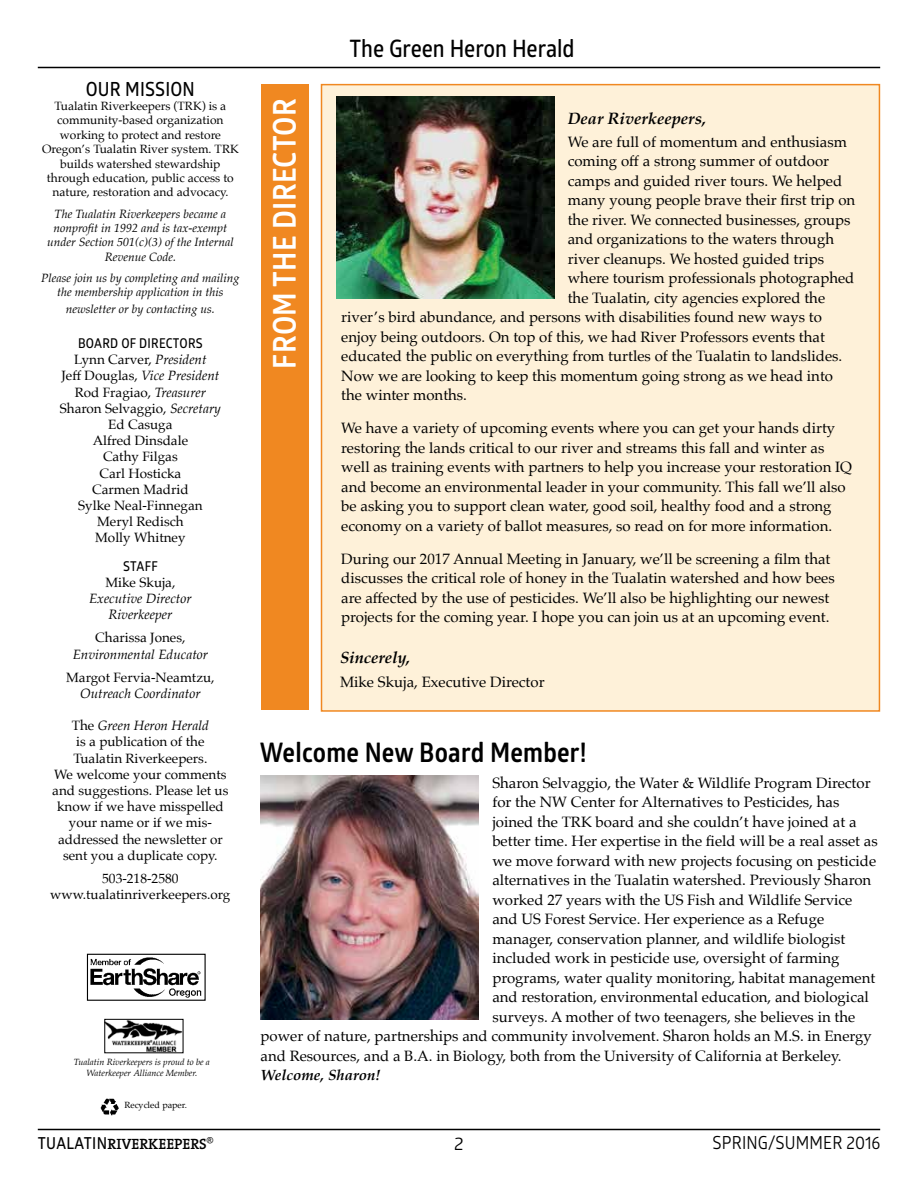
<style>
.page{position:relative;width:918px;height:1188px;background:#fff}
.page>*{position:absolute;margin:0;border:0;box-sizing:border-box;transform-origin:0 0}
.t1{font:700 31.5px "Glober";letter-spacing:.01em;color:#fff;scale:.9 1}
.t2{font:700 27px "Glober";letter-spacing:.01em;color:#000;scale:.9 1}
.t3{font:600 24px "Glober";color:#000;scale:.9 1}
.t4{font:600 19.5px "Glober";letter-spacing:.01em;color:#000;scale:.9 1}
.t5{font:18px "Glober";letter-spacing:.01em;color:#000;scale:.9 1}
.t6{font:18px "Glober";letter-spacing:.01em;color:#000}
.t7{font:italic 700 16.5px "Palatino";color:#000}
.t8{font:15px/19.5px "Palatino";color:#000}
.t9{font:600 15px "The Serif";letter-spacing:-.005em;color:#000}
.t10{font:italic 700 15px "Palatino";color:#000}
.t11{font:13.5px/16.2px "Palatino";color:#000;text-align:center}
.t12{font:italic 13.5px/16.2px "Palatino";color:#000;text-align:center}
.t13{font:600 13.5px "Glober";letter-spacing:.02em;color:#000;scale:.9 1}
.t14{font:12px/14.4px "Palatino";color:#000;text-align:center}
.t15{font:italic 12px/14.4px "Palatino";color:#000;text-align:center}
.t16{font:italic 9px/10.8px "Palatino";color:#000;text-align:center}
.t17{font:9px "Palatino";color:#000}
.s1{font-style:italic}
.s2{font-family:"Glober";font-size:16.5px}
</style>
<div class="page">
<img style="left:101px;top:1099px;width:18px;height:17px">
<img style="left:107px;top:1021px;width:74px;height:30px">
<div style="left:105px;top:1019px;width:78px;height:34px;border:1px solid #000"></div>
<img style="left:90px;top:957px;width:112px;height:41px">
<div style="left:87px;top:954px;width:119px;height:47px;border:1px solid #000"></div>
<div style="left:261px;top:84px;width:48px;height:626px;background:#f08821"></div>
<hr style="left:38px;top:67px;width:842px;height:1px;background:#000">
<hr style="left:38px;top:1129px;width:842px;height:1px;background:#000">
<div style="left:321px;top:84px;width:559px;height:628px;background:#fef1d9;border:2px solid #f08821"></div>
<img style="left:336px;top:97px;width:218px;height:202px">
<img style="left:261px;top:776px;width:218px;height:243px">
<h3 class="t4" style="left:86px;top:75px;width:119px">OUR MISSION</h3>
<p class="t14" style="left:42px;top:99px;width:198px">Tualatin Riverkeepers (TRK) is a community-based organization working to protect and restore Oregon’s Tualatin River system. TRK builds watershed stewardship through education, public access to nature, restoration and advocacy.</p>
<p class="t15" style="left:47px;top:206px;width:188px">The Tualatin Riverkeepers became a nonprofit in 1992 and is tax-exempt under Section 501(c)(3) of the Internal<br>Revenue Code.</p>
<p class="t15" style="left:41px;top:270px;width:200px">Please join us by completing and mailing the membership application in this</p>
<p class="t15" style="left:66px;top:302px;width:150px">newsletter or by contacting us.</p>
<p class="t13" style="left:78px;top:334px;width:140px">Board of Directors</p>
<p class="t11" style="left:60px;top:351px;width:163px">Lynn Carver, <span class="s1">President<br></span>Jeff Douglas, <span class="s1">Vice President<br></span>Rod Fragiao, <span class="s1">Treasurer<br></span>Sharon Selvaggio, <span class="s1">Secretary<br></span>Ed Casuga<br>Alfred Dinsdale<br>Cathy Filgas<br>Carl Hosticka<br>Carmen Madrid<br>Sylke Neal-Finnegan<br>Meryl Redisch<br>Molly Whitney</p>
<p class="t13" style="left:123px;top:557px;width:40px">Staff</p>
<p class="t11" style="left:105px;top:574px;width:72px">Mike Skuja,</p>
<p class="t12" style="left:89px;top:590px;width:104px">Executive Director<br>Riverkeeper</p>
<p class="t11" style="left:95px;top:630px;width:92px">Charissa Jones,</p>
<p class="t12" style="left:73px;top:646px;width:137px">Environmental Educator</p>
<p class="t11" style="left:66px;top:669px;width:150px">Margot Fervia-Neamtzu,</p>
<p class="t12" style="left:80px;top:685px;width:122px">Outreach Coordinator</p>
<p class="t11" style="left:52px;top:717px;width:178px">The <span class="s1">Green Heron Herald<br></span>is a publication of the<br>Tualatin Riverkeepers.<br>We welcome your comments and suggestions. Please let us know if we have misspelled your name or if we mis&shy;addressed the newsletter or sent you a duplicate copy.</p>
<p class="t11" style="left:50px;top:870px;width:182px">503-218-2580 www.tualatinriverkeepers.org</p>
<p class="t16" style="left:74px;top:1056px;width:138px">Tualatin Riverkeepers is proud to be a<br>Waterkeeper Alliance Member.</p>
<p class="t17" style="left:124px;top:1098px;width:64px">Recycled paper.</p>
<h1 class="t1" style="left:263px;top:369px;width:302px;rotate:-90deg">From the Director</h1>
<h3 class="t3" style="left:349px;top:32px;width:252px">The Green Heron Herald</h3>
<p class="t7" style="left:568px;top:105px;width:140px">Dear Riverkeepers,</p>
<p class="t8" style="left:568px;top:132px;width:281px">We are full of momentum and enthusiasm</p>
<p class="t8" style="left:568px;top:151px;width:263px">coming off a strong summer of outdoor</p>
<p class="t8" style="left:568px;top:171px;width:276px">camps and guided river tours. We helped</p>
<p class="t8" style="left:568px;top:190px;width:289px">many young people brave their first trip on</p>
<p class="t8" style="left:568px;top:210px;width:284px">the river. We connected businesses, groups</p>
<p class="t8" style="left:568px;top:229px;width:268px">and organizations to the waters through</p>
<p class="t8" style="left:568px;top:249px;width:258px">river cleanups. We hosted guided trips</p>
<p class="t8" style="left:568px;top:268px;width:288px">where tourism professionals photographed</p>
<p class="t8" style="left:568px;top:288px;width:259px">the Tualatin, city agencies explored the</p>
<p class="t8" style="left:341px;top:307px;width:482px">river’s bird abundance, and persons with disabilities found new ways to</p>
<p class="t8" style="left:341px;top:327px;width:485px">enjoy being outdoors. On top of this, we had River Professors events that</p>
<p class="t8" style="left:341px;top:346px;width:503px">educated the public on everything from turtles of the Tualatin to landslides.</p>
<p class="t8" style="left:341px;top:366px;width:493px">Now we are looking to keep this momentum going strong as we head into</p>
<p class="t8" style="left:341px;top:385px;width:127px">the winter months.</p>
<p class="t8" style="left:341px;top:418px;width:512px">We have a variety of upcoming events where you can get your hands dirty restoring the lands critical to our river and streams this fall and winter as well as training events with partners to help you increase your restoration IQ and become an environmental leader in your community. This fall we’ll also be asking you to support clean water, good soil, healthy food and a strong economy on a variety of ballot measures, so read on for more information.</p>
<p class="t8" style="left:341px;top:549px;width:495px">During our 2017 Annual Meeting in January, we’ll be screening a film that discusses the critical role of honey in the Tualatin watershed and how bees are affected by the use of pesticides. We’ll also be highlighting our newest projects for the coming year. I hope you can join us at an upcoming event.</p>
<p class="t7" style="left:340px;top:643px;width:72px">Sincerely,</p>
<p class="t8" style="left:340px;top:672px;width:206px">Mike Skuja, Executive Director</p>
<h2 class="t2" style="left:260px;top:733px;width:365px">Welcome New Board Member!</h2>
<p class="t8" style="left:492px;top:773px;width:380px">Sharon Selvaggio, the Water &amp; Wildlife Program Director</p>
<p class="t8" style="left:492px;top:793px;width:349px">for the NW Center for Alternatives to Pesticides, has</p>
<p class="t8" style="left:492px;top:812px;width:366px">joined the TRK board and she couldn’t have joined at a</p>
<p class="t8" style="left:492px;top:832px;width:387px">better time. Her expertise in the field will be a real asset as</p>
<p class="t8" style="left:492px;top:851px;width:385px">we move forward with new projects focusing on pesticide</p>
<p class="t8" style="left:492px;top:871px;width:380px">alternatives in the Tualatin watershed. Previously Sharon</p>
<p class="t8" style="left:492px;top:890px;width:362px">worked 27 years with the US Fish and Wildlife Service</p>
<p class="t8" style="left:492px;top:910px;width:333px">and US Forest Service. Her experience as a Refuge</p>
<p class="t8" style="left:492px;top:929px;width:355px">manager, conservation planner, and wildlife biologist</p>
<p class="t8" style="left:492px;top:949px;width:349px">included work in pesticide use, oversight of farming</p>
<p class="t8" style="left:492px;top:968px;width:385px">programs, water quality monitoring, habitat management</p>
<p class="t8" style="left:492px;top:988px;width:378px">and restoration, environmental education, and biological</p>
<p class="t8" style="left:492px;top:1007px;width:365px">surveys. A mother of two teenagers, she believes in the</p>
<p class="t8" style="left:261px;top:1027px;width:613px">power of nature, partnerships and community involvement. Sharon holds an M.S. in Energy</p>
<p class="t8" style="left:261px;top:1046px;width:582px">and Resources, and a B.A. in Biology, both from the University of California at Berkeley.</p>
<p class="t10" style="left:261px;top:1063px;width:121px">Welcome, Sharon!</p>
<p class="t9" style="left:38px;top:1135px;width:177px"><span class="s2">TUA LATIN</span> RIVERKEEPERS<sup>®</sup></p>
<p class="t6" style="left:454px;top:1131px;width:11px">2</p>
<p class="t5" style="left:713px;top:1130px;width:188px">SPRING/SUMMER 2016</p>
</div>
